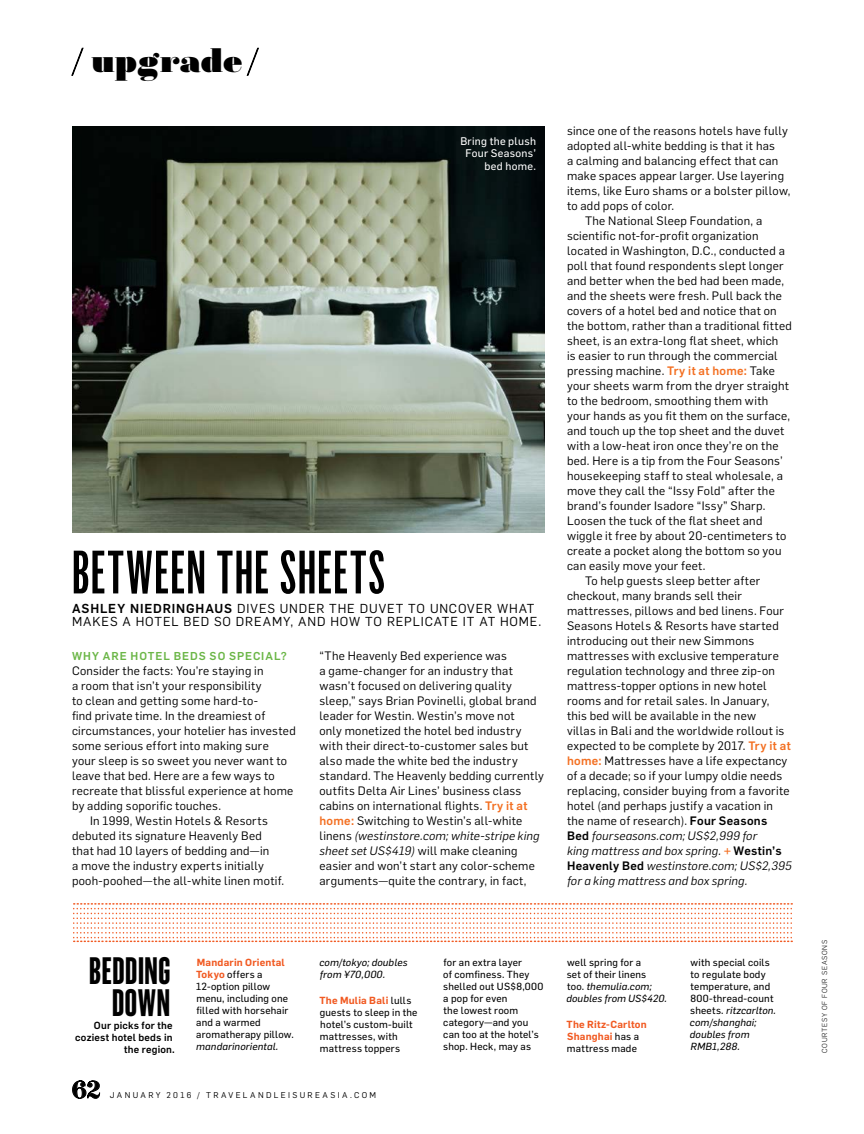
<style>
.page{position:relative;width:864px;height:1134px;background:#fff}
.page>*{position:absolute;margin:0;border:0;box-sizing:border-box;transform-origin:0 0}
.t1{font:500 60px "Flama Ultracondensed";letter-spacing:.02em;color:#000}
.t2{font:700 37.5px/31.5px "Flama Ultracondensed";letter-spacing:.02em;color:#000;text-align:right}
.t3{font:33px "Trianon Normande";color:#000}
.t4{font:800 24px "F Bella";color:#000}
.t5{font:12.75px/13.8px "Flama";letter-spacing:.065em;color:#000}
.t6{font:12px/15px "Flama";letter-spacing:.025em;color:#000}
.t7{font:italic 12px "Flama";letter-spacing:.02em;color:#000}
.t8{font:500 11.25px "Flama";letter-spacing:.085em;color:#6bb647}
.t9{font:10.8px/12.5px "Flama Basic";letter-spacing:.03em;color:#fff;text-align:right}
.t10{font:10.2px/12px "Flama Basic";letter-spacing:.02em;color:#000}
.t11{font:600 10.2px/12px "Flama";letter-spacing:.02em;color:#f15a22}
.t12{font:italic 10.2px/12px "Flama Basic";letter-spacing:.015em;color:#000}
.t13{font:500 10.2px/12px "Flama";letter-spacing:.02em;color:#000;text-align:right}
.t14{font:8.25px "Flama";letter-spacing:.29em;color:#000}
.t15{font:300 7.2px "Flama";letter-spacing:.105em;color:#000}
.s1{font-weight:500}
.s2{font-weight:500;color:#f36f21}
.s3{font-style:italic}
.s4{font-weight:500;font-style:normal}
.s5{font-weight:500;font-style:normal;color:#f36f21}
.s6{font-family:"Flama";font-weight:600;color:#f15a22}
.s7{font-family:"Flama Basic";font-weight:400;color:#000}
</style>
<div class="page">
<img style="left:72px;top:126px;width:472px;height:407px">
<svg style="left:71px;top:48px;width:13px;height:28px"></svg>
<svg style="left:247px;top:48px;width:12px;height:28px"></svg>
<svg style="left:72px;top:1080px;width:28px;height:19px"></svg>
<svg style="left:73px;top:903px;width:719px;height:39px"></svg>
<h3 class="t3" style="left:72px;top:35px;width:189px">/ upgrade /</h3>
<p class="t9" style="left:460px;top:134px;width:77px">Bring the plush<br>Four Seasons’ bed home.</p>
<h1 class="t1" style="left:72px;top:535px;width:315px">BETWEEN THE SHEETS</h1>
<p class="t5" style="left:72px;top:600px;width:471px"><span class="s1">ASHLEY NIEDRINGHAUS</span> DIVES UNDER THE DUVET TO UNCOVER WHAT<br>MAKES A HOTEL BED SO DREAMY, AND HOW TO REPLICATE IT AT HOME.</p>
<p class="t8" style="left:72px;top:647px;width:216px">WHY ARE HOTEL BEDS SO SPECIAL?</p>
<p class="t6" style="left:72px;top:662px;width:193px">Consider the facts: You’re staying in</p>
<p class="t6" style="left:72px;top:677px;width:191px">a room that isn’t your responsibility</p>
<p class="t6" style="left:72px;top:692px;width:188px">to clean and getting some hard-to-</p>
<p class="t6" style="left:72px;top:707px;width:195px">find private time. In the dreamiest of</p>
<p class="t6" style="left:72px;top:722px;width:225px">circumstances, your hotelier has invested</p>
<p class="t6" style="left:72px;top:737px;width:198px">some serious effort into making sure</p>
<p class="t6" style="left:72px;top:752px;width:217px">your sleep is so sweet you never want to</p>
<p class="t6" style="left:72px;top:767px;width:204px">leave that bed. Here are a few ways to</p>
<p class="t6" style="left:72px;top:782px;width:223px">recreate that blissful experience at home</p>
<p class="t6" style="left:72px;top:797px;width:151px">by adding soporific touches.</p>
<p class="t6" style="left:90px;top:812px;width:179px">In 1999, Westin Hotels &amp; Resorts</p>
<p class="t6" style="left:72px;top:827px;width:191px">debuted its signature Heavenly Bed</p>
<p class="t6" style="left:72px;top:842px;width:199px">that had 10 layers of bedding and—in</p>
<p class="t6" style="left:72px;top:857px;width:193px">a move the industry experts initially</p>
<p class="t6" style="left:72px;top:872px;width:214px">pooh-poohed—the all-white linen motif.</p>
<p class="t6" style="left:320px;top:647px;width:226px">“The Heavenly Bed experience was<br>a game-changer for an industry that wasn’t focused on delivering quality sleep,” says Brian Povinelli, global brand leader for Westin. Westin’s move not<br>only monetized the hotel bed industry with their direct-to-customer sales but also made the white bed the industry standard. The Heavenly bedding currently outfits Delta Air Lines’ business class cabins on international flights. <span class="s2">Try it at home:</span> Switching to Westin’s all-white linens <span class="s3">(westinstore.com; white-stripe king sheet set US$419)</span> will make cleaning easier and won’t start any color-scheme arguments—quite the contrary, in fact,</p>
<p class="t6" style="left:567px;top:122px;width:222px">since one of the reasons hotels have fully</p>
<p class="t6" style="left:567px;top:137px;width:209px">adopted all-white bedding is that it has</p>
<p class="t6" style="left:567px;top:152px;width:213px">a calming and balancing effect that can</p>
<p class="t6" style="left:567px;top:167px;width:219px">make spaces appear larger. Use layering</p>
<p class="t6" style="left:567px;top:182px;width:225px">items, like Euro shams or a bolster pillow,</p>
<p class="t6" style="left:567px;top:197px;width:109px">to add pops of color.</p>
<p class="t6" style="left:585px;top:212px;width:179px">The National Sleep Foundation, a</p>
<p class="t6" style="left:567px;top:227px;width:193px">scientific not-for-profit organization</p>
<p class="t6" style="left:567px;top:242px;width:219px">located in Washington, D.C., conducted a</p>
<p class="t6" style="left:567px;top:257px;width:218px">poll that found respondents slept longer</p>
<p class="t6" style="left:567px;top:272px;width:219px">and better when the bed had been made,</p>
<p class="t6" style="left:567px;top:287px;width:216px">and the sheets were fresh. Pull back the</p>
<p class="t6" style="left:567px;top:302px;width:211px">covers of a hotel bed and notice that on</p>
<p class="t6" style="left:567px;top:317px;width:227px">the bottom, rather than a traditional fitted</p>
<p class="t6" style="left:567px;top:332px;width:213px">sheet, is an extra-long flat sheet, which</p>
<p class="t6" style="left:567px;top:347px;width:212px">is easier to run through the commercial</p>
<p class="t6" style="left:567px;top:362px;width:209px">pressing machine. <span class="s2">Try it at home:</span> Take</p>
<p class="t6" style="left:567px;top:377px;width:224px">your sheets warm from the dryer straight</p>
<p class="t6" style="left:567px;top:392px;width:203px">to the bedroom, smoothing them with</p>
<p class="t6" style="left:567px;top:407px;width:225px">your hands as you fit them on the surface,</p>
<p class="t6" style="left:567px;top:422px;width:219px">and touch up the top sheet and the duvet</p>
<p class="t6" style="left:567px;top:437px;width:213px">with a low-heat iron once they’re on the</p>
<p class="t6" style="left:567px;top:452px;width:217px">bed. Here is a tip from the Four Seasons’</p>
<p class="t6" style="left:567px;top:467px;width:217px">housekeeping staff to steal wholesale, a</p>
<p class="t6" style="left:567px;top:482px;width:209px">move they call the “Issy Fold” after the</p>
<p class="t6" style="left:567px;top:497px;width:200px">brand’s founder Isadore “Issy” Sharp.</p>
<p class="t6" style="left:567px;top:512px;width:197px">Loosen the tuck of the flat sheet and</p>
<p class="t6" style="left:567px;top:527px;width:221px">wiggle it free by about 20-centimeters to</p>
<p class="t6" style="left:567px;top:542px;width:216px">create a pocket along the bottom so you</p>
<p class="t6" style="left:567px;top:557px;width:140px">can easily move your feet.</p>
<p class="t6" style="left:585px;top:572px;width:177px">To help guests sleep better after</p>
<p class="t6" style="left:567px;top:587px;width:176px">checkout, many brands sell their</p>
<p class="t6" style="left:567px;top:602px;width:219px">mattresses, pillows and bed linens. Four</p>
<p class="t6" style="left:567px;top:617px;width:213px">Seasons Hotels &amp; Resorts have started</p>
<p class="t6" style="left:567px;top:632px;width:189px">introducing out their new Simmons</p>
<p class="t6" style="left:567px;top:647px;width:213px">mattresses with exclusive temperature</p>
<p class="t6" style="left:567px;top:662px;width:210px">regulation technology and three zip-on</p>
<p class="t6" style="left:567px;top:677px;width:201px">mattress-topper options in new hotel</p>
<p class="t6" style="left:567px;top:692px;width:204px">rooms and for retail sales. In January,</p>
<p class="t6" style="left:567px;top:707px;width:191px">this bed will be available in the new</p>
<p class="t6" style="left:567px;top:722px;width:219px">villas in Bali and the worldwide rollout is</p>
<p class="t6" style="left:567px;top:737px;width:225px">expected to be complete by 2017. <span class="s2">Try it at</span></p>
<p class="t6" style="left:567px;top:752px;width:222px"><span class="s2">home:</span> Mattresses have a life expectancy</p>
<p class="t6" style="left:567px;top:767px;width:217px">of a decade; so if your lumpy oldie needs</p>
<p class="t6" style="left:567px;top:782px;width:224px">replacing, consider buying from a favorite</p>
<p class="t6" style="left:567px;top:797px;width:208px">hotel (and perhaps justify a vacation in</p>
<p class="t6" style="left:567px;top:812px;width:202px">the name of research). <span class="s1">Four Seasons</span></p>
<p class="t7" style="left:567px;top:827px;width:192px"><span class="s4">Bed</span> fourseasons.com; US$2,999 for</p>
<p class="t7" style="left:567px;top:842px;width:216px">king mattress and box spring. <span class="s5">+</span> <span class="s4">Westin’s</span></p>
<p class="t7" style="left:567px;top:857px;width:226px"><span class="s4">Heavenly Bed</span> westinstore.com; US$2,395</p>
<p class="t7" style="left:567px;top:872px;width:182px">for a king mattress and box spring.</p>
<h2 class="t2" style="left:89px;top:954px;width:83px">BEDDING<br>DOWN</h2>
<p class="t13" style="left:75px;top:1019px;width:101px">Our picks for the coziest hotel beds in the region.</p>
<p class="t11" style="left:197px;top:956px;width:89px">Mandarin Oriental</p>
<p class="t10" style="left:196px;top:968px;width:99px"><span class="s6">Tokyo</span> offers a<br>12-option pillow menu, including one filled with horsehair and a warmed aromatherapy pillow.</p>
<p class="t12" style="left:196px;top:1040px;width:84px">mandarinoriental.</p>
<p class="t12" style="left:319px;top:956px;width:90px">com/tokyo; doubles from ¥70,000.</p>
<p class="t11" style="left:320px;top:993px;width:93px">The Mulia Bali <span class="s7">lulls</span></p>
<p class="t10" style="left:320px;top:1006px;width:99px">guests to sleep in the hotel’s custom-built mattresses, with mattress toppers</p>
<h3 class="t4" style="left:72px;top:1076px;width:30px">62</h3>
<p class="t14" style="left:110px;top:1089px;width:268px">JANUARY 2016 / TRAVELANDLEISUREASIA.COM</p>
<p class="t10" style="left:443px;top:956px;width:102px">for an extra layer<br>of comfiness. They shelled out US$8,000 a pop for even<br>the lowest room category—and you can too at the hotel’s shop. Heck, may as</p>
<p class="t10" style="left:566px;top:956px;width:102px">well spring for a<br>set of their linens<br>too. <span class="s3">themulia.com; doubles from US$420.</span></p>
<p class="t11" style="left:567px;top:1017px;width:82px">The Ritz-Carlton<br>Shanghai <span class="s7">has a</span></p>
<p class="t10" style="left:567px;top:1042px;width:72px">mattress made</p>
<p class="t10" style="left:690px;top:956px;width:88px">with special coils to regulate body temperature, and<br>800-thread-count sheets. <span class="s3">ritzcarlton. com/shanghai; doubles from<br>RMB1,288.</span></p>
<p class="t15" style="left:820px;top:1053px;width:115px;rotate:-90deg">COURTESY OF FOUR SEASONS</p>
</div>
